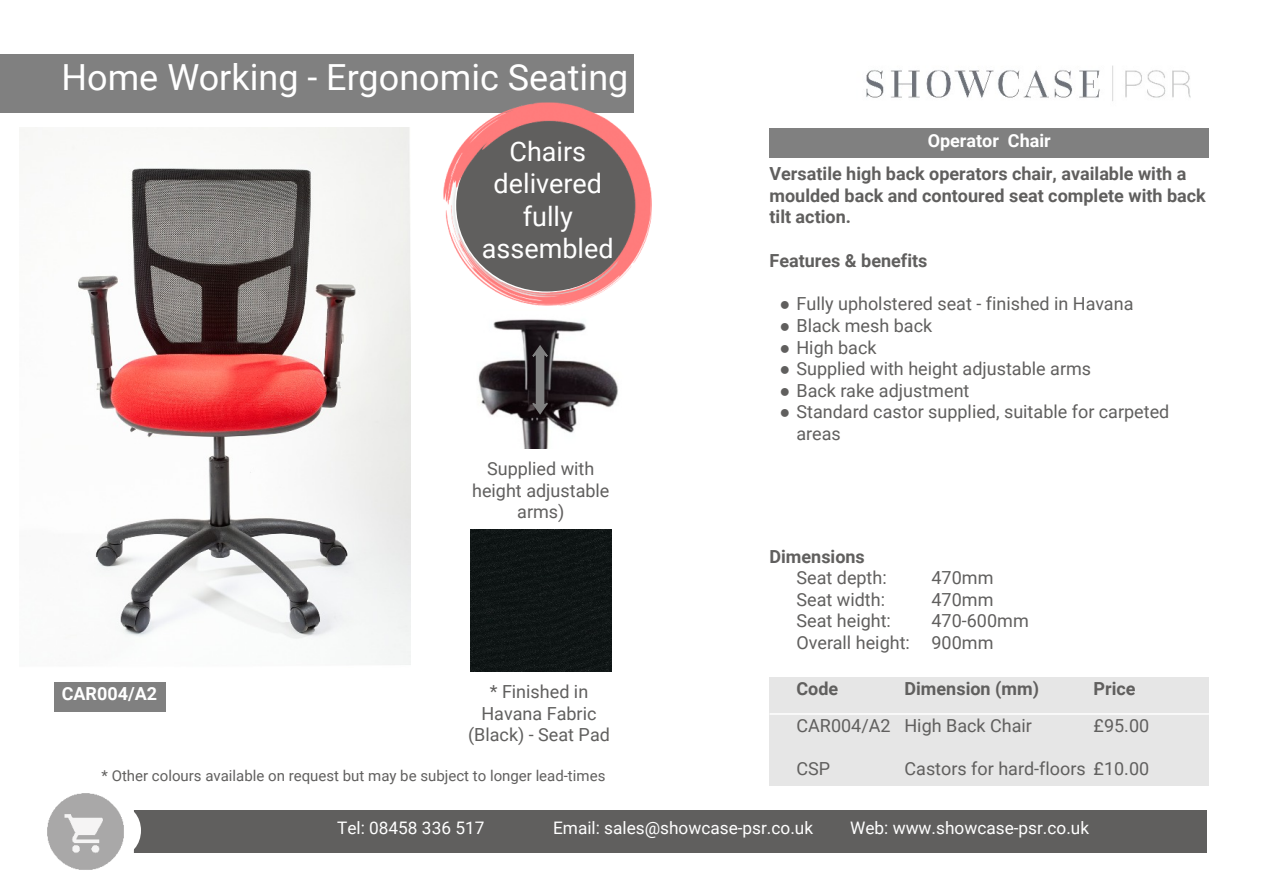
<style>
.page{position:relative;width:1263px;height:893px;background:#fff}
.page>*{position:absolute;margin:0;border:0;box-sizing:border-box;transform-origin:0 0}
.t1{font:36px "Roboto";color:#fff}
.t2{font:27px/32.4px "Roboto";color:#fff;text-align:center}
.t3{font:18px/21.6px "Roboto";color:#605f5e}
.t4{font:700 18px/21.6px "Roboto";color:#605f5e}
.t5{font:700 18px "Roboto";color:#fff}
.t6{font:17.25px "Roboto";color:#fff}
.t7{font:15px "Roboto";color:#605f5e}
.s1{font-family:"Times New Roman"}
</style>
<div class="page">
<div style="left:119px;top:810px;width:1088px;height:43px;background:#605f5e"></div>
<div style="left:98px;top:805px;width:43px;height:51px;background:#fff;border-radius:50%"></div>
<img style="left:47px;top:793px;width:87px;height:77px">
<div style="left:0;top:54px;width:633px;height:58px;background:#808080"></div>
<div style="left:769px;top:677px;width:440px;height:108px;background:#e6e6e6"></div>
<hr style="left:769px;top:713px;width:440px;height:2px;background:#fff">
<div style="left:769px;top:129px;width:440px;height:29px;background:#808080"></div>
<div style="left:54px;top:682px;width:111px;height:30px;background:#808080"></div>
<div style="left:470px;top:530px;width:141px;height:141px;background:#101616"></div>
<img style="left:478px;top:305px;width:140px;height:144px">
<svg style="left:527px;top:344px;width:26px;height:72px;background:#3f3b3e"></svg>
<img style="left:866px;top:65px;width:325px;height:36px">
<img style="left:19px;top:127px;width:391px;height:538px">
<img style="left:444px;top:103px;width:208px;height:202px">
<h1 class="t1" style="left:62px;top:63px;width:568px">Home Working - Ergonomic Seating</h1>
<h2 class="t2" style="left:482px;top:138px;width:133px">Chairs delivered fully assembled</h2>
<p class="t3" style="left:472px;top:460px;width:139px;text-align:center">Supplied with height adjustable arms)</p>
<p class="t5" style="left:62px;top:687px;width:97px">CAR004/A2</p>
<p class="t3" style="left:468px;top:683px;width:143px;text-align:center">* Finished in<br>Havana Fabric (Black) - Seat Pad</p>
<p class="t7" style="left:101px;top:770px;width:505px">* Other colours available on request but may be subject to longer lead-times</p>
<p class="t5" style="left:928px;top:133px;width:125px">Operator Chair</p>
<p class="t4" style="left:769px;top:165px;width:438px">Versatile high back operators chair, available with a moulded back and contoured seat complete with back tilt action.</p>
<p class="t4" style="left:769px;top:252px;width:159px">Features &amp; benefits</p>
<p class="t3" style="left:780px;top:295px;width:355px"><span class="s1">●</span> Fully upholstered seat - finished in Havana</p>
<p class="t3" style="left:780px;top:317px;width:154px"><span class="s1">●</span> Black mesh back</p>
<p class="t3" style="left:780px;top:338px;width:98px"><span class="s1">●</span> High back</p>
<p class="t3" style="left:780px;top:360px;width:313px"><span class="s1">●</span> Supplied with height adjustable arms</p>
<p class="t3" style="left:780px;top:381px;width:191px"><span class="s1">●</span> Back rake adjustment</p>
<p class="t3" style="left:796px;top:403px;width:374px;text-indent:-17px"><span class="s1">●</span> Standard castor supplied, suitable for carpeted areas</p>
<p class="t4" style="left:769px;top:547px;width:97px">Dimensions</p>
<p class="t3" style="left:796px;top:569px;width:92px">Seat depth:</p>
<p class="t3" style="left:931px;top:569px;width:63px">470mm</p>
<p class="t3" style="left:796px;top:590px;width:90px">Seat width:</p>
<p class="t3" style="left:931px;top:590px;width:63px">470mm</p>
<p class="t3" style="left:796px;top:612px;width:96px">Seat height:</p>
<p class="t3" style="left:796px;top:612px;width:234px;text-indent:135px">470-600mm<br>Overall height: 900mm</p>
<p class="t4" style="left:796px;top:680px;width:43px">Code</p>
<p class="t4" style="left:904px;top:680px;width:136px">Dimension (mm)</p>
<p class="t4" style="left:1093px;top:680px;width:44px">Price</p>
<p class="t3" style="left:796px;top:716px;width:237px">CAR004/A2 High Back Chair</p>
<p class="t3" style="left:1093px;top:716px;width:57px">£95.00</p>
<p class="t3" style="left:796px;top:759px;width:35px">CSP</p>
<p class="t3" style="left:904px;top:759px;width:246px">Castors for hard-floors £10.00</p>
<p class="t6" style="left:337px;top:821px;width:149px">Tel: 08458 336 517</p>
<p class="t6" style="left:553px;top:821px;width:262px">Email: sales@showcase-psr.co.uk</p>
<p class="t6" style="left:850px;top:821px;width:241px">Web: www.showcase-psr.co.uk</p>
</div>
